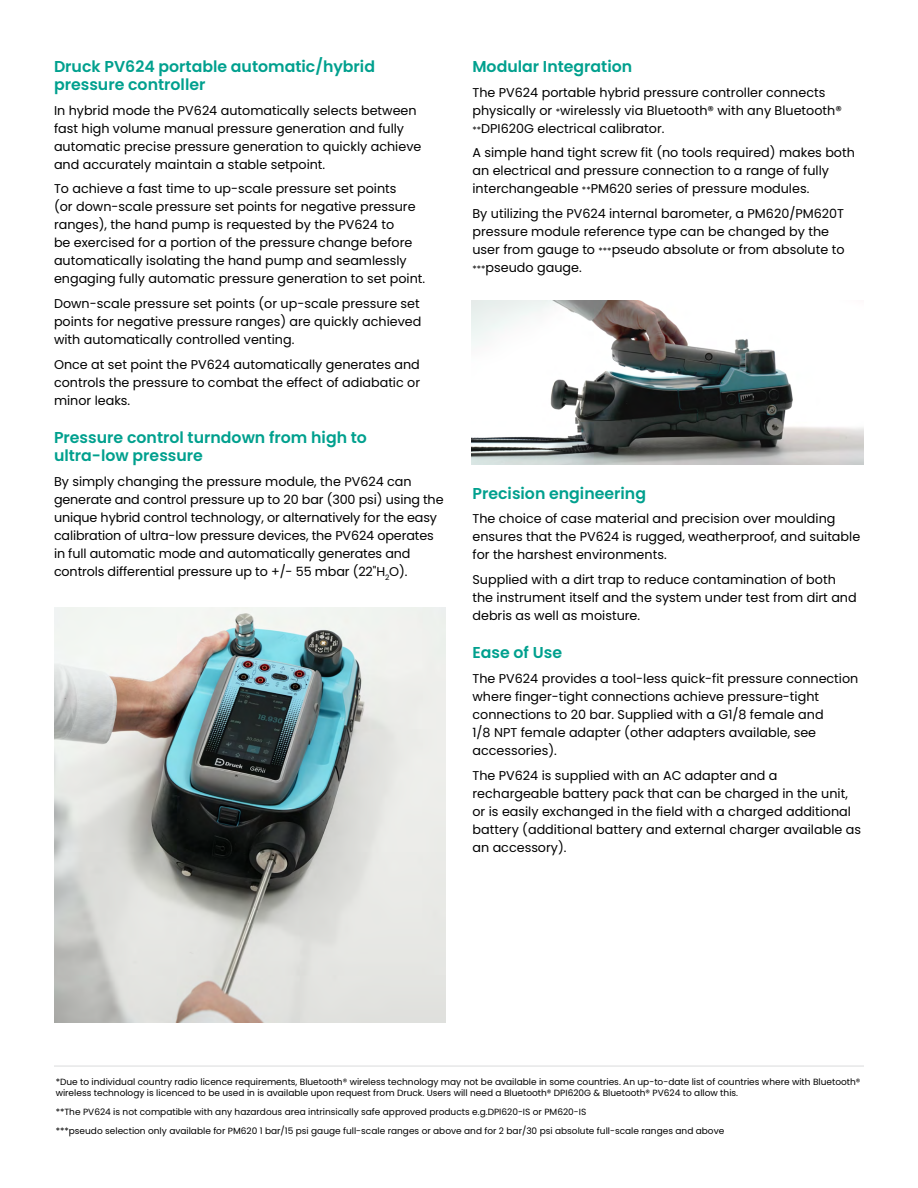
<style>
.page{position:relative;width:918px;height:1188px;background:#fff}
.page>*{position:absolute;margin:0;border:0;box-sizing:border-box;transform-origin:0 0}
.t1{font:600 15.75px/18px "Poppins";color:#00a08e}
.t2{font:12.75px/18px "Poppins";color:#000}
.t3{font:9px/12px "Poppins";color:#000}
.s1{font-size:9px}
</style>
<div class="page">
<img style="left:471px;top:300px;width:393px;height:165px">
<img style="left:54px;top:608px;width:391px;height:415px">
<hr style="left:54px;top:1066px;width:810px;height:1px;background:#dadbdc">
<p class="t1" style="left:54px;top:58px;width:323px">Druck PV624 portable automatic/hybrid pressure controller</p>
<p class="t2" style="left:54px;top:101px;width:369px">In hybrid mode the PV624 automatically selects between fast high volume manual pressure generation and fully automatic precise pressure generation to quickly achieve and accurately maintain a stable setpoint.</p>
<p class="t2" style="left:54px;top:180px;width:373px">To achieve a fast time to up-scale pressure set points<br>(or down-scale pressure set points for negative pressure ranges), the hand pump is requested by the PV624 to<br>be exercised for a portion of the pressure change before automatically isolating the hand pump and seamlessly engaging fully automatic pressure generation to set point.</p>
<p class="t2" style="left:54px;top:295px;width:369px">Down-scale pressure set points (or up-scale pressure set points for negative pressure ranges) are quickly achieved with automatically controlled venting.</p>
<p class="t2" style="left:54px;top:356px;width:368px;text-align:justify">Once at set point the PV624 automatically generates and controls the pressure to combat the effect of adiabatic or minor leaks.</p>
<p class="t1" style="left:54px;top:429px;width:315px">Pressure control turndown from high to ultra-low pressure</p>
<p class="t2" style="left:54px;top:473px;width:391px">By simply changing the pressure module, the PV624 can generate and control pressure up to 20 bar (300 psi) using the unique hybrid control technology, or alternatively for the easy calibration of ultra-low pressure devices, the PV624 operates in full automatic mode and automatically generates and controls differential pressure up to +/- 55 mbar (22"H<sub>2</sub>O).</p>
<p class="t1" style="left:472px;top:58px;width:161px">Modular Integration</p>
<p class="t2" style="left:472px;top:83px;width:371px">The PV624 portable hybrid pressure controller connects physically or <span class="s1">*</span>wirelessly via Bluetooth® with any Bluetooth® <span class="s1">**</span>DPI620G electrical calibrator.</p>
<p class="t2" style="left:473px;top:144px;width:384px">A simple hand tight screw fit (no tools required) makes both an electrical and pressure connection to a range of fully interchangeable <span class="s1">**</span>PM620 series of pressure modules.</p>
<p class="t2" style="left:472px;top:205px;width:374px">By utilizing the PV624 internal barometer, a PM620/PM620T pressure module reference type can be changed by the user from gauge to <span class="s1">***</span>pseudo absolute or from absolute to <span class="s1">***</span>pseudo gauge.</p>
<p class="t1" style="left:472px;top:484px;width:175px">Precision engineering</p>
<p class="t2" style="left:472px;top:510px;width:389px">The choice of case material and precision over moulding ensures that the PV624 is rugged, weatherproof, and suitable for the harshest environments.</p>
<p class="t2" style="left:472px;top:571px;width:386px">Supplied with a dirt trap to reduce contamination of both the instrument itself and the system under test from dirt and debris as well as moisture.</p>
<p class="t1" style="left:472px;top:644px;width:91px">Ease of Use</p>
<p class="t2" style="left:472px;top:670px;width:387px">The PV624 provides a tool-less quick-fit pressure connection where finger-tight connections achieve pressure-tight connections to 20 bar. Supplied with a G1/8 female and<br>1/8 NPT female adapter (other adapters available, see accessories).</p>
<p class="t2" style="left:472px;top:767px;width:390px">The PV624 is supplied with an AC adapter and a rechargeable battery pack that can be charged in the unit, or is easily exchanged in the field with a charged additional battery (additional battery and external charger available as an accessory).</p>
<p class="t3" style="left:56px;top:1075px;width:806px">*Due to individual country radio licence requirements, Bluetooth® wireless technology may not be available in some countries. An up-to-date list of countries where with Bluetooth® wireless technology is licenced to be used in is available upon request from Druck. Users will need a Bluetooth® DPI620G &amp; Bluetooth® PV624 to allow this.</p>
<p class="t3" style="left:56px;top:1103px;width:670px;line-height:18.8px">**The PV624 is not compatible with any hazardous area intrinsically safe approved products e.g.DPI620-IS or PM620-IS<br>***pseudo selection only available for PM620 1 bar/15 psi gauge full-scale ranges or above and for 2 bar/30 psi absolute full-scale ranges and above</p>
</div>
